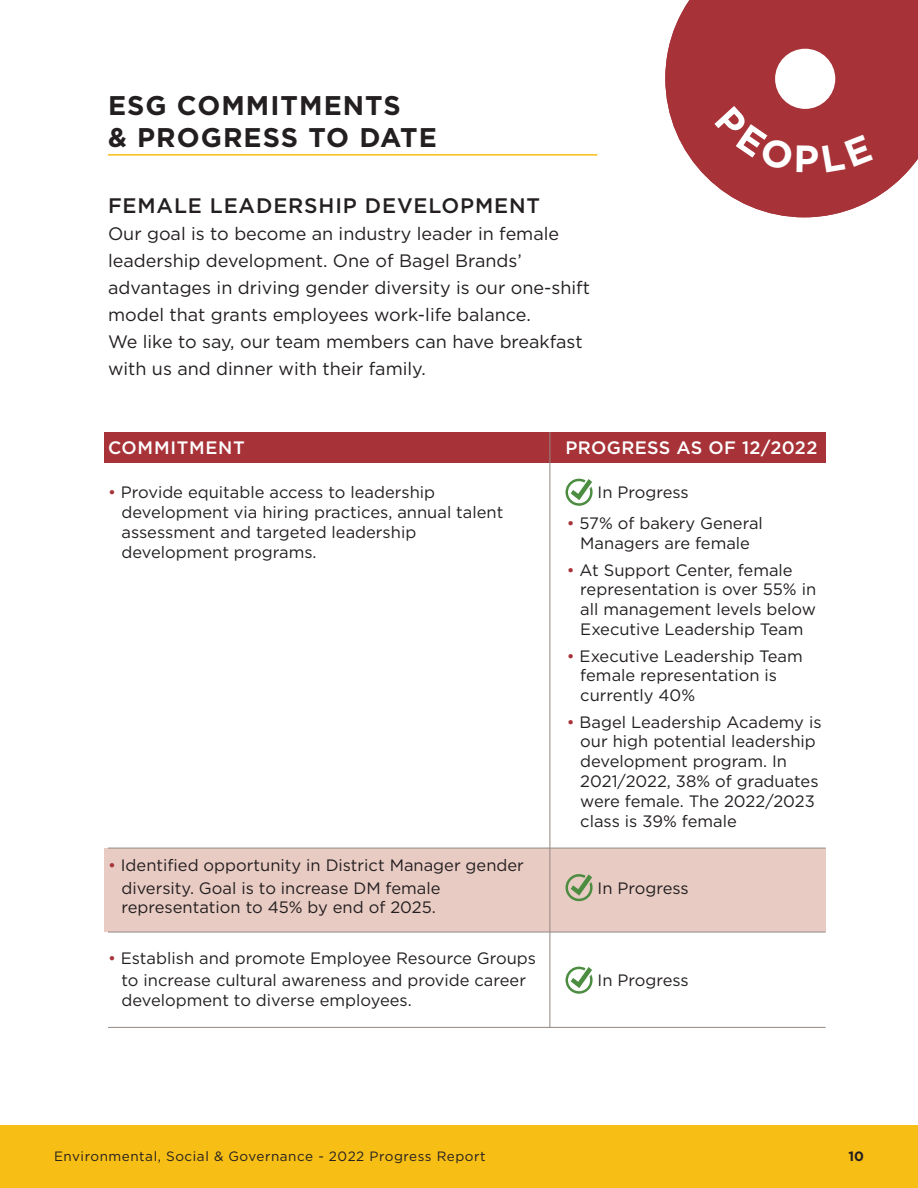
<style>
.page{position:relative;width:918px;height:1188px;background:#fff}
.page>*{position:absolute;margin:0;border:0;box-sizing:border-box;transform-origin:0 0}
.Headers{font:700 27px/32.4px "Gotham";letter-spacing:.04em;color:#231f20}
.subhead{font:500 21px "Gotham";letter-spacing:.04em;color:#231f20}
.Copy{font:18px/27px "Gotham";color:#231f20}
.small_subhead{font:500 18px "Gotham";letter-spacing:.02em;color:#fff}
.small_subhead-2{font:500 18px "Gotham";letter-spacing:.04em;color:#fff}
.bulleted_copy{font:16.5px/19.8px "Gotham";color:#231f20}
.t1{font:13.5px "Gotham";letter-spacing:.04em;color:#231f20}
.t2{font:700 13.5px "Gotham";color:#231f20}
.s1{color:#a73339}
</style>
<div class="page">
<div style="left:0;top:1125px;width:918px;height:63px;background:#f7be16"></div>
<div style="left:104px;top:432px;width:722px;height:30px;background:#a73339"></div>
<div style="left:104px;top:848px;width:722px;height:84px;background:#e8cbc3"></div>
<hr style="left:108px;top:154px;width:489px;height:2px;background:#f7be16">
<svg style="left:565px;top:462px;width:27px;height:44px"></svg>
<svg style="left:565px;top:847px;width:27px;height:147px"></svg>
<hr style="left:108px;top:932px;width:718px;height:1px;background:#938982">
<hr style="left:108px;top:1027px;width:718px;height:1px;background:#938982">
<hr style="left:108px;top:848px;width:718px;height:1px;background:#938982">
<hr style="left:550px;top:432px;width:1px;height:596px;background:#938982">
<svg style="left:665px;top:0;width:253px;height:217px;fill:#a73339"></svg>
<div style="left:775px;top:49px;width:60px;height:60px;background:#fff;border-radius:50%"></div>
<div style="left:714px;top:106px;width:159px;height:67px;background:#a73339"></div>
<p class="Headers" style="left:108px;top:89px;width:330px">ESG COMMITMENTS<br>&amp; PROGRESS TO DATE</p>
<p class="subhead" style="left:108px;top:192px;width:434px">FEMALE LEADERSHIP DEVELOPMENT</p>
<p class="Copy" style="left:108px;top:220px;width:484px">Our goal is to become an industry leader in female leadership development. One of Bagel Brands’ advantages in driving gender diversity is our one-shift model that grants employees work-life balance.<br>We like to say, our team members can have breakfast with us and dinner with their family.</p>
<p class="small_subhead-2" style="left:108px;top:436px;width:138px">COMMITMENT</p>
<p class="small_subhead" style="left:566px;top:436px;width:253px">PROGRESS AS OF 12/2022</p>
<p class="bulleted_copy" style="left:108px;top:482px;width:329px"><span class="s1">•</span> Provide equitable access to leadership</p>
<p class="bulleted_copy" style="left:598px;top:482px;width:93px">In Progress</p>
<p class="bulleted_copy" style="left:122px;top:502px;width:383px">development via hiring practices, annual talent assessment and targeted leadership development programs.</p>
<p class="bulleted_copy" style="left:567px;top:513px;width:198px;text-align:center"><span class="s1">•</span> 57% of bakery General<br>Managers are female</p>
<p class="bulleted_copy" style="left:580px;top:559px;width:237px;text-indent:-14px"><span class="s1">•</span> At Support Center, female representation is over 55% in all management levels below<br>Executive Leadership Team</p>
<p class="bulleted_copy" style="left:580px;top:645px;width:224px;text-indent:-14px"><span class="s1">•</span> Executive Leadership Team female representation is currently 40%</p>
<p class="bulleted_copy" style="left:580px;top:712px;width:243px;text-indent:-14px"><span class="s1">•</span> Bagel Leadership Academy is our high potential leadership development program. In<br>2021/2022, 38% of graduates were female. The 2022/2023 class is 39% female</p>
<p class="bulleted_copy" style="left:122px;top:854px;width:404px;line-height:22.5px;text-indent:-14px"><span class="s1">•</span> Identified opportunity in District Manager gender diversity. Goal is to increase DM female</p>
<p class="bulleted_copy" style="left:122px;top:897px;width:316px">representation to 45% by end of 2025.</p>
<p class="bulleted_copy" style="left:108px;top:946px;width:430px;line-height:22.5px;text-align:center"><span class="s1">•</span> Establish and promote Employee Resource Groups to increase cultural awareness and provide career</p>
<p class="bulleted_copy" style="left:122px;top:990px;width:292px">development to diverse employees.</p>
<p class="bulleted_copy" style="left:598px;top:878px;width:93px">In Progress</p>
<p class="bulleted_copy" style="left:598px;top:970px;width:93px">In Progress</p>
<p class="t1" style="left:54px;top:1147px;width:433px">Environmental, Social &amp; Governance - 2022 Progress Report</p>
<p class="t2" style="left:848px;top:1147px;width:17px">10</p>
</div>
